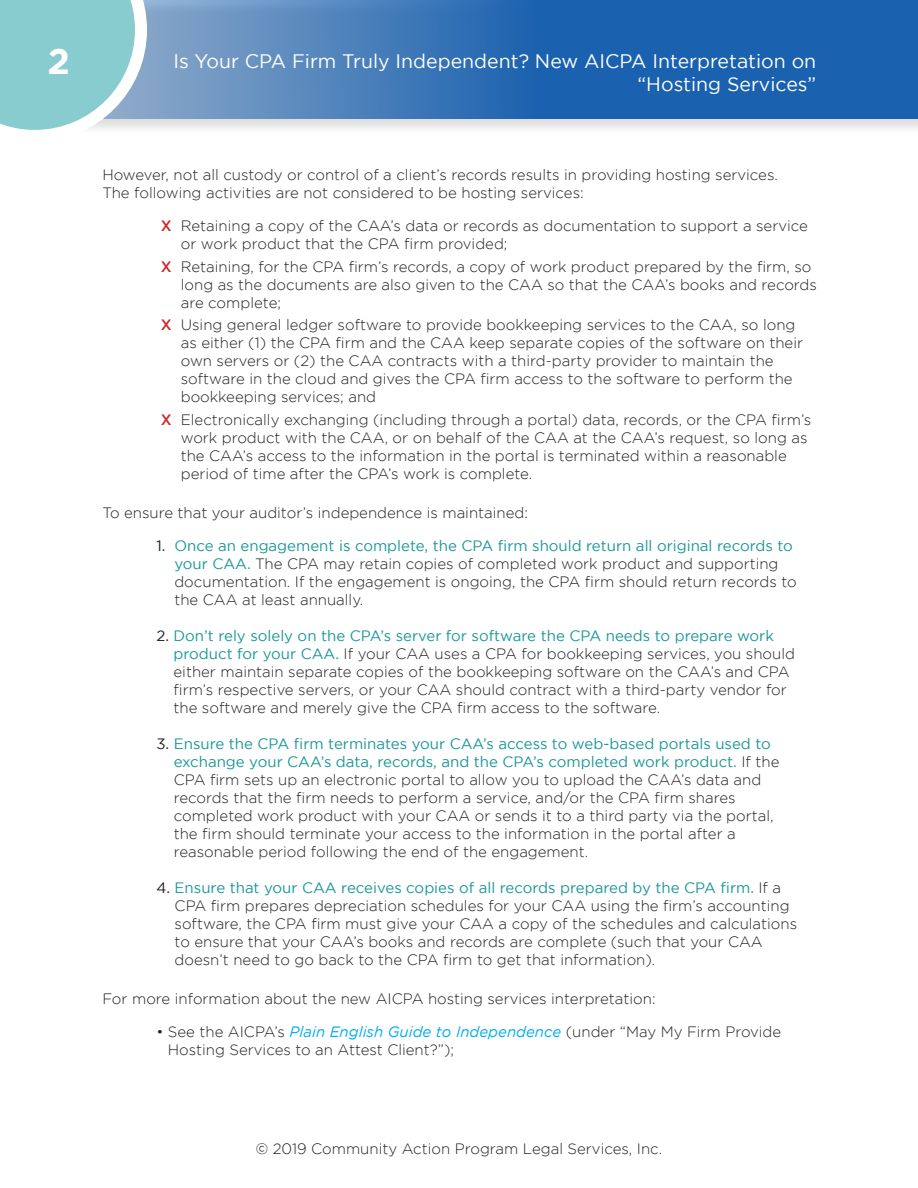
<style>
.page{position:relative;width:918px;height:1188px;background:#fff}
.page>*{position:absolute;margin:0;border:0;box-sizing:border-box;transform-origin:0 0}
.t1{font:700 36px "Gotham";color:#fff}
.t2{font:19.5px/23.4px "Gotham";color:#fff;text-align:right}
.t3{font:300 15px/18px "Gotham";color:#231f20}
.s1{font-weight:500;color:#d1232a}
.s2{font-weight:400}
.s3{font-weight:400;color:#1c9798}
.s4{font-weight:400;font-style:italic;color:#00aeef}
</style>
<div class="page">
<div style="left:0;top:0;width:918px;height:135px;background:#231f20;opacity:.15"></div>
<svg style="left:147px;top:0;width:771px;height:119px;background:#3572b5"></svg>
<svg style="left:0;top:0;width:147px;height:135px;background:#9bd1d6"></svg>
<p class="t1" style="left:47px;top:40px;width:24px">2</p>
<p class="t2" style="left:173px;top:49px;width:644px">Is Your CPA Firm Truly Independent? New AICPA Interpretation on “Hosting Services”</p>
<p class="t3" style="left:102px;top:166px;width:677px">However, not all custody or control of a client’s records results in providing hosting services.<br>The following activities are not considered to be hosting services:</p>
<p class="t3" style="left:181px;top:217px;width:629px;text-indent:-20px"><span class="s1">X</span> Retaining a copy of the CAA’s data or records as documentation to support a service or work product that the CPA firm provided;</p>
<p class="t3" style="left:181px;top:257px;width:638px;text-indent:-20px"><span class="s1">X</span> Retaining, for the CPA firm’s records, a copy of work product prepared by the firm, so long as the documents are also given to the CAA so that the CAA’s books and records are complete;</p>
<p class="t3" style="left:181px;top:316px;width:624px;text-indent:-20px"><span class="s1">X</span> Using general ledger software to provide bookkeeping services to the CAA, so long as either (1) the CPA firm and the CAA keep separate copies of the software on their own servers or (2) the CAA contracts with a third-party provider to maintain the software in the cloud and gives the CPA firm access to the software to perform the bookkeeping services; and</p>
<p class="t3" style="left:181px;top:410px;width:632px;text-indent:-20px"><span class="s1">X</span> Electronically exchanging (including through a portal) data, records, or the CPA firm’s work product with the CAA, or on behalf of the CAA at the CAA’s request, so long as the CAA’s access to the information in the portal is terminated within a reasonable period of time after the CPA’s work is complete.</p>
<p class="t3" style="left:102px;top:503px;width:427px">To ensure that your auditor’s independence is maintained:</p>
<p class="t3" style="left:174px;top:536px;width:624px;text-indent:-18px"><span class="s2">1.</span> <span class="s3">Once an engagement is complete, the CPA firm should return all original records to your CAA.</span> The CPA may retain copies of completed work product and supporting documentation. If the engagement is ongoing, the CPA firm should return records to the CAA at least annually.</p>
<p class="t3" style="left:174px;top:626px;width:623px;text-indent:-17px"><span class="s2">2.</span> <span class="s3">Don’t rely solely on the CPA’s server for software the CPA needs to prepare work product for your CAA.</span> If your CAA uses a CPA for bookkeeping services, you should either maintain separate copies of the bookkeeping software on the CAA’s and CPA firm’s respective servers, or your CAA should contract with a third-party vendor for the software and merely give the CPA firm access to the software.</p>
<p class="t3" style="left:174px;top:734px;width:607px;text-indent:-17px"><span class="s2">3.</span> <span class="s3">Ensure the CPA firm terminates your CAA’s access to web-based portals used to exchange your CAA’s data, records, and the CPA’s completed work product.</span> If the CPA firm sets up an electronic portal to allow you to upload the CAA’s data and records that the firm needs to perform a service, and/or the CPA firm shares completed work product with your CAA or sends it to a third party via the portal, the firm should terminate your access to the information in the portal after a reasonable period following the end of the engagement.</p>
<p class="t3" style="left:175px;top:878px;width:624px;text-indent:-18px"><span class="s2">4.</span> <span class="s3">Ensure that your CAA receives copies of all records prepared by the CPA firm.</span> If a CPA firm prepares depreciation schedules for your CAA using the firm’s accounting software, the CPA firm must give your CAA a copy of the schedules and calculations to ensure that your CAA’s books and records are complete (such that your CAA doesn’t need to go back to the CPA firm to get that information).</p>
<p class="t3" style="left:102px;top:989px;width:555px">For more information about the new AICPA hosting services interpretation:</p>
<p class="t3" style="left:168px;top:1022px;width:615px;text-indent:-12px">• See the AICPA’s <span class="s4">Plain English Guide to Independence</span> (under “May My Firm Provide<br>Hosting Services to an Attest Client?”);</p>
<p class="t3" style="left:256px;top:1140px;width:408px">© 2019 Community Action Program Legal Services, Inc.</p>
</div>
